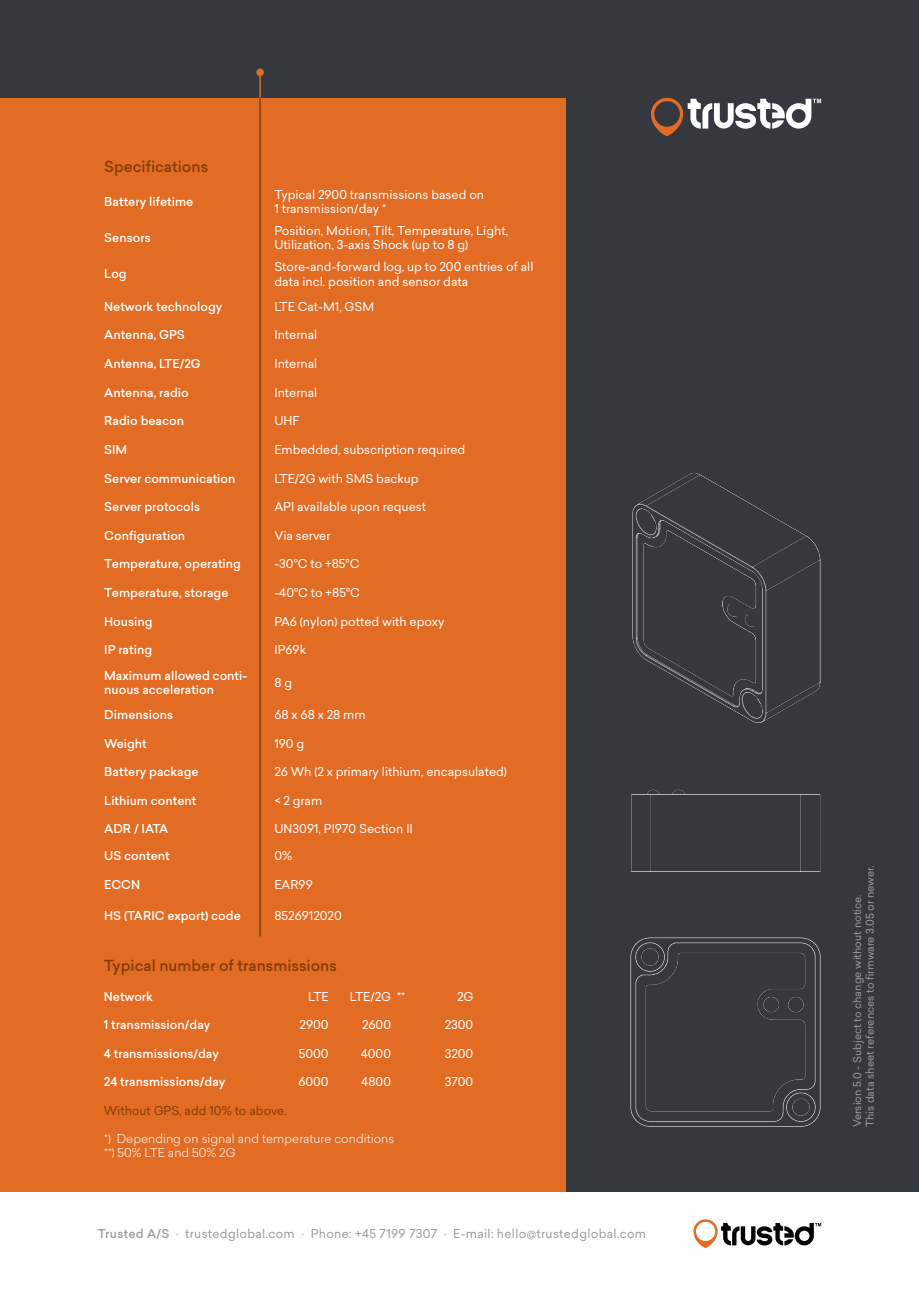
<style>
.page{position:relative;width:919px;height:1289px;background:#fff}
.page>*{position:absolute;margin:0;border:0;box-sizing:border-box;transform-origin:0 0}
.t1{font:500 15px "Sailec";color:#843c04}
.t2{font:12px/14.4px "Sailec";color:#fff}
.t3{font:500 12px/14.4px "Sailec";color:#fff}
.t4{font:12px "Sailec";letter-spacing:.025em;color:#9c9c9e}
.t5{font:300 12px/14.4px "Sailec";color:#fff}
.t6{font:12px "Sailec";color:#843c04}
.t7{font:10.5px/12.6px "Sailec";color:#9c9c9e}
.s1{font-weight:500}
</style>
<div class="page">
<div style="left:0;top:0;width:918px;height:1191px;background:#35383e"></div>
<div style="left:0;top:98px;width:566px;height:1093px;background:#e36c25"></div>
<img style="left:632px;top:472px;width:188px;height:251px">
<img style="left:630px;top:937px;width:191px;height:190px">
<svg style="left:693px;top:1219px;width:128px;height:28px"></svg>
<svg style="left:651px;top:98px;width:170px;height:38px"></svg>
<hr style="left:259px;top:98px;width:2px;height:838px;background:#843c04">
<hr style="left:259px;top:72px;width:2px;height:26px;background:#e36c25">
<div style="left:256px;top:69px;width:8px;height:7px;background:#e36c25;border-radius:50%"></div>
<img style="left:631px;top:790px;width:190px;height:82px">
<p class="t1" style="left:104px;top:160px;width:105px">Specifications</p>
<p class="t3" style="left:104px;top:196px;width:91px">Battery lifetime</p>
<p class="t2" style="left:274px;top:188px;width:211px">Typical 2900 transmissions based on<br>1 transmission/day *</p>
<p class="t3" style="left:104px;top:232px;width:48px">Sensors</p>
<p class="t2" style="left:274px;top:225px;width:235px">Position, Motion, Tilt, Temperature, Light,<br>Utilization, 3-axis Shock (up to 8 g)</p>
<p class="t3" style="left:104px;top:268px;width:24px">Log</p>
<p class="t2" style="left:274px;top:261px;width:260px">Store-and-forward log, up to 200 entries of all data incl. position and sensor data</p>
<p class="t3" style="left:104px;top:300px;width:120px">Network technology</p>
<p class="t2" style="left:274px;top:300px;width:101px">LTE Cat-M1, GSM</p>
<p class="t3" style="left:104px;top:329px;width:82px">Antenna, GPS</p>
<p class="t2" style="left:274px;top:329px;width:44px">Internal</p>
<p class="t3" style="left:104px;top:358px;width:98px">Antenna, LTE/2G</p>
<p class="t2" style="left:274px;top:358px;width:44px">Internal</p>
<p class="t3" style="left:104px;top:386px;width:86px">Antenna, radio</p>
<p class="t2" style="left:274px;top:386px;width:44px">Internal</p>
<p class="t3" style="left:104px;top:415px;width:81px">Radio beacon</p>
<p class="t2" style="left:274px;top:415px;width:27px">UHF</p>
<p class="t3" style="left:104px;top:443px;width:25px">SIM</p>
<p class="t2" style="left:274px;top:443px;width:192px">Embedded, subscription required</p>
<p class="t3" style="left:104px;top:472px;width:133px">Server communication</p>
<p class="t2" style="left:274px;top:472px;width:146px">LTE/2G with SMS backup</p>
<p class="t3" style="left:104px;top:501px;width:97px">Server protocols</p>
<p class="t2" style="left:274px;top:501px;width:153px">API available upon request</p>
<p class="t3" style="left:104px;top:529px;width:83px">Configuration</p>
<p class="t2" style="left:274px;top:529px;width:58px">Via server</p>
<p class="t3" style="left:104px;top:558px;width:138px">Temperature, operating</p>
<p class="t2" style="left:274px;top:558px;width:86px">-30°C to +85°C</p>
<p class="t3" style="left:104px;top:586px;width:126px">Temperature, storage</p>
<p class="t2" style="left:274px;top:586px;width:87px">-40°C to +85°C</p>
<p class="t3" style="left:104px;top:615px;width:50px">Housing</p>
<p class="t2" style="left:274px;top:615px;width:171px">PA6 (nylon) potted with epoxy</p>
<p class="t3" style="left:104px;top:644px;width:49px">IP rating</p>
<p class="t2" style="left:274px;top:644px;width:33px">IP69k</p>
<p class="t3" style="left:104px;top:669px;width:145px">Maximum allowed conti&shy;nuous acceleration</p>
<p class="t2" style="left:274px;top:676px;width:19px">8 g</p>
<p class="t3" style="left:104px;top:708px;width:70px">Dimensions</p>
<p class="t2" style="left:274px;top:708px;width:93px">68 x 68 x 28 mm</p>
<p class="t3" style="left:104px;top:737px;width:44px">Weight</p>
<p class="t2" style="left:274px;top:737px;width:31px">190 g</p>
<p class="t3" style="left:104px;top:766px;width:96px">Battery package</p>
<p class="t2" style="left:274px;top:766px;width:234px">26 Wh (2 x primary lithium, encapsulated)</p>
<p class="t3" style="left:104px;top:794px;width:94px">Lithium content</p>
<p class="t2" style="left:274px;top:794px;width:49px">&lt; 2 gram</p>
<p class="t3" style="left:104px;top:822px;width:65px">ADR / IATA</p>
<p class="t2" style="left:274px;top:822px;width:140px">UN3091, PI970 Section II</p>
<p class="t3" style="left:104px;top:850px;width:67px">US content</p>
<p class="t2" style="left:274px;top:850px;width:19px">0%</p>
<p class="t3" style="left:104px;top:878px;width:37px">ECCN</p>
<p class="t2" style="left:274px;top:878px;width:40px">EAR99</p>
<p class="t3" style="left:104px;top:909px;width:138px">HS (TARIC export) code</p>
<p class="t2" style="left:274px;top:909px;width:69px">8526912020</p>
<p class="t1" style="left:104px;top:959px;width:234px">Typical number of transmissions</p>
<p class="t3" style="left:104px;top:990px;width:51px">Network</p>
<p class="t2" style="left:308px;top:990px;width:22px">LTE</p>
<p class="t2" style="left:350px;top:990px;width:57px">LTE/2G **</p>
<p class="t2" style="left:457px;top:990px;width:18px">2G</p>
<p class="t3" style="left:104px;top:1019px;width:108px">1 transmission/day</p>
<p class="t2" style="left:299px;top:1019px;width:30px">2900</p>
<p class="t2" style="left:362px;top:1019px;width:30px">2600</p>
<p class="t2" style="left:444px;top:1019px;width:30px">2300</p>
<p class="t3" style="left:104px;top:1047px;width:117px">4 transmissions/day</p>
<p class="t2" style="left:299px;top:1047px;width:31px">5000</p>
<p class="t2" style="left:361px;top:1047px;width:32px">4000</p>
<p class="t2" style="left:444px;top:1047px;width:30px">3200</p>
<p class="t3" style="left:104px;top:1076px;width:123px">24 transmissions/day</p>
<p class="t2" style="left:298px;top:1076px;width:32px">6000</p>
<p class="t2" style="left:361px;top:1076px;width:31px">4800</p>
<p class="t2" style="left:444px;top:1076px;width:30px">3700</p>
<p class="t6" style="left:104px;top:1105px;width:184px">Without GPS, add 10% to above.</p>
<p class="t5" style="left:104px;top:1132px;width:291px">*) Depending on signal and temperature conditions **) 50% LTE and 50% 2G</p>
<p class="t4" style="left:98px;top:1228px;width:549px"><span class="s1">Trusted A/S</span> · trustedglobal.com · Phone: +45 7199 7307 · E-mail: hello@trustedglobal.com</p>
<p class="t7" style="left:852px;top:1127px;width:263px;rotate:-90deg">Version 5.0 - Subject to change without notice.<br>This data sheet references to firmware 3.05 or newer.</p>
</div>
